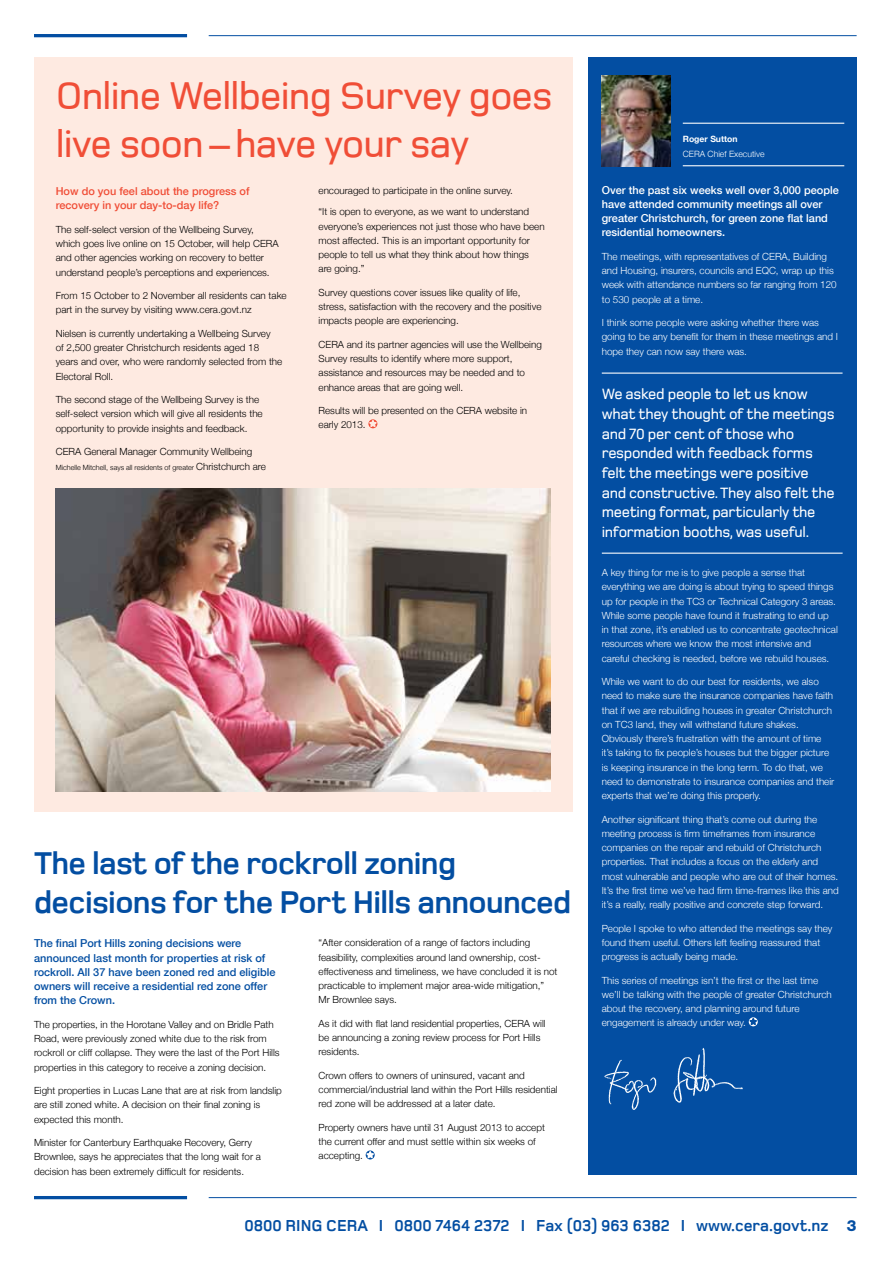
<style>
.page{position:relative;width:893px;height:1263px;background:#fff}
.page>*{position:absolute;margin:0;border:0;box-sizing:border-box;transform-origin:0 0}
.t1{font:500 39.9px/47.8px "Foundry Monoline";letter-spacing:-.02em;color:#f04e37}
.t2{font:700 32.4px/38.8px "Foundry Monoline";letter-spacing:-.02em;color:#034ea2}
.t3{font:700 16.35px "Foundry Monoline";color:#034ea2}
.t4{font:500 15.3px/19.6px "Foundry Monoline";letter-spacing:-.02em;color:#fff}
.t5{font:500 10.95px/14.2px "Helvetica Neue";color:#034ea2}
.t6{font:500 10.95px/14.2px "Helvetica Neue";color:#fff}
.t7{font:500 10.95px/14.2px "Helvetica Neue";color:#f04e37}
.t8{font:300 9.9px/14.2px "Helvetica Neue";color:#000}
.t9{font:300 9.9px/14.2px "Helvetica Neue";color:#fff}
.t10{font:300 8.7px "Helvetica Neue";color:#fff}
.t11{font:700 8.7px "Helvetica Neue";color:#fff}
.t12{font:300 7.2px "Helvetica Neue";color:#000}
.s1{font-size:9.9px}
.s2{font-family:"Helvetica Neue LT Std";font-weight:800;font-size:15.3px}
</style>
<div class="page">
<hr style="left:34px;top:1196px;width:153px;height:3px;background:#034ea2">
<hr style="left:209px;top:1197px;width:648px;height:1px;background:#034ea2">
<hr style="left:34px;top:34px;width:153px;height:3px;background:#034ea2">
<hr style="left:209px;top:35px;width:648px;height:1px;background:#034ea2">
<div style="left:588px;top:57px;width:269px;height:1118px;background:#034ea2"></div>
<svg style="left:749px;top:1017px;width:9px;height:9px"></svg>
<hr style="left:683px;top:165px;width:161px;height:1px;background:#fff">
<hr style="left:683px;top:123px;width:161px;height:1px;background:#fff">
<img style="left:604px;top:1048px;width:139px;height:62px">
<img style="left:602px;top:75px;width:68px;height:92px">
<svg style="left:366px;top:1150px;width:9px;height:9px"></svg>
<div style="left:34px;top:57px;width:538px;height:755px;background:#feeae1"></div>
<img style="left:56px;top:489px;width:495px;height:303px">
<svg style="left:368px;top:419px;width:9px;height:9px"></svg>
<hr style="left:602px;top:373px;width:240px;height:1px;background:#fff">
<hr style="left:602px;top:553px;width:241px;height:1px;background:#fff">
<h1 class="t1" style="left:56px;top:72px;width:498px">Online Wellbeing Survey goes live soon – have your say</h1>
<p class="t7" style="left:56px;top:184px;width:195px">How do you feel about the progress of recovery in your day-to-day life?</p>
<p class="t8" style="left:56px;top:222px;width:224px">The self-select version of the Wellbeing Survey, which goes live online on 15 October, will help CERA and other agencies working on recovery to better understand people’s perceptions and experiences.</p>
<p class="t8" style="left:56px;top:288px;width:232px">From 15 October to 2 November all residents can take part in the survey by visiting www.cera.govt.nz</p>
<p class="t8" style="left:56px;top:326px;width:228px">Nielsen is currently undertaking a Wellbeing Survey<br>of 2,500 greater Christchurch residents aged 18 years and over, who were randomly selected from the Electoral Roll.</p>
<p class="t8" style="left:56px;top:392px;width:208px">The second stage of the Wellbeing Survey is the self-select version which will give all residents the opportunity to provide insights and feedback.</p>
<p class="t8" style="left:56px;top:444px;width:198px">CERA General Manager Community Wellbeing</p>
<p class="t12" style="left:56px;top:461px;width:212px">Michelle Mitchell, says all residents of greater <span class="s1">Christchurch are</span></p>
<p class="t8" style="left:319px;top:180px;width:212px;line-height:21px">encouraged to participate in the online survey.<br>“It is open to everyone, as we want to understand</p>
<p class="t8" style="left:319px;top:218px;width:228px">everyone’s experiences not just those who have been most affected. This is an important opportunity for people to tell us what they think about how things are going.”</p>
<p class="t8" style="left:319px;top:285px;width:224px">Survey questions cover issues like quality of life, stress, satisfaction with the recovery and the positive impacts people are experiencing.</p>
<p class="t8" style="left:319px;top:337px;width:225px">CERA and its partner agencies will use the Wellbeing Survey results to identify where more support, assistance and resources may be needed and to enhance areas that are going well.</p>
<p class="t8" style="left:319px;top:403px;width:210px">Results will be presented on the CERA website in early 2013.</p>
<h2 class="t2" style="left:34px;top:844px;width:539px">The last of the rockroll zoning decisions for the Port Hills announced</h2>
<p class="t5" style="left:34px;top:936px;width:243px">The final Port Hills zoning decisions were announced last month for properties at risk of rockroll. All 37 have been zoned red and eligible owners will receive a residential red zone offer from the Crown.</p>
<p class="t8" style="left:34px;top:1017px;width:247px">The properties, in the Horotane Valley and on Bridle Path Road, were previously zoned white due to the risk from rockroll or cliff collapse. They were the last of the Port Hills properties in this category to receive a zoning decision.</p>
<p class="t8" style="left:34px;top:1083px;width:249px">Eight properties in Lucas Lane that are at risk from landslip are still zoned white. A decision on their final zoning is expected this month.</p>
<p class="t8" style="left:34px;top:1135px;width:228px">Minister for Canterbury Earthquake Recovery, Gerry<br>Brownlee, says he appreciates that the long wait for a decision has been extremely difficult for residents.</p>
<p class="t8" style="left:319px;top:935px;width:240px">“After consideration of a range of factors including feasibility, complexities around land ownership, cost&shy;effectiveness and timeliness, we have concluded it is not practicable to implement major area-wide mitigation,” Mr Brownlee says.</p>
<p class="t8" style="left:319px;top:1016px;width:229px">As it did with flat land residential properties, CERA will be announcing a zoning review process for Port Hills residents.</p>
<p class="t8" style="left:319px;top:1068px;width:241px">Crown offers to owners of uninsured, vacant and commercial/industrial land within the Port Hills residential red zone will be addressed at a later date.</p>
<p class="t8" style="left:319px;top:1120px;width:228px">Property owners have until 31 August 2013 to accept the current offer and must settle within six weeks of accepting.</p>
<p class="t11" style="left:683px;top:131px;width:56px">Roger Sutton</p>
<p class="t10" style="left:683px;top:147px;width:83px">CERA Chief Executive</p>
<p class="t6" style="left:602px;top:182px;width:238px">Over the past six weeks well over 3,000 people have attended community meetings all over greater Christchurch, for green zone flat land residential homeowners.</p>
<p class="t9" style="left:602px;top:249px;width:236px">The meetings, with representatives of CERA, Building and Housing, insurers, councils and EQC, wrap up this week with attendance numbers so far ranging from 120 to 530 people at a time.</p>
<p class="t9" style="left:602px;top:315px;width:238px">I think some people were asking whether there was going to be any benefit for them in these meetings and I hope they can now say there was.</p>
<p class="t4" style="left:602px;top:384px;width:234px">We asked people to let us know what they thought of the meetings and 70 per cent of those who responded with feedback forms felt the meetings were positive and constructive. They also felt the meeting format, particularly the information booths, was useful.</p>
<p class="t9" style="left:602px;top:565px;width:238px">A key thing for me is to give people a sense that everything we are doing is about trying to speed things up for people in the TC3 or Technical Category 3 areas.<br>While some people have found it frustrating to end up in that zone, it’s enabled us to concentrate geotechnical resources where we know the most intensive and careful checking is needed, before we rebuild houses.</p>
<p class="t9" style="left:602px;top:674px;width:234px">While we want to do our best for residents, we also need to make sure the insurance companies have faith that if we are rebuilding houses in greater Christchurch on TC3 land, they will withstand future shakes.<br>Obviously there’s frustration with the amount of time it’s taking to fix people’s houses but the bigger picture is keeping insurance in the long term. To do that, we need to demonstrate to insurance companies and their experts that we’re doing this properly.</p>
<p class="t9" style="left:602px;top:811px;width:239px">Another significant thing that’s come out during the meeting process is firm timeframes from insurance companies on the repair and rebuild of Christchurch properties. That includes a focus on the elderly and most vulnerable and people who are out of their homes.<br>It’s the first time we’ve had firm time-frames like this and it’s a really, really positive and concrete step forward.</p>
<p class="t9" style="left:602px;top:920px;width:232px">People I spoke to who attended the meetings say they found them useful. Others left feeling reassured that progress is actually being made.</p>
<p class="t9" style="left:602px;top:972px;width:232px">This series of meetings isn’t the first or the last time we’ll be talking with the people of greater Christchurch about the recovery, and planning around future engagement is already under way.</p>
<h3 class="t3" style="left:244px;top:1216px;width:614px">0800 RING CERA I 0800 7464 2372 I Fax (03) 963 6382 I www.cera.govt.nz <span class="s2">3</span></h3>
</div>
